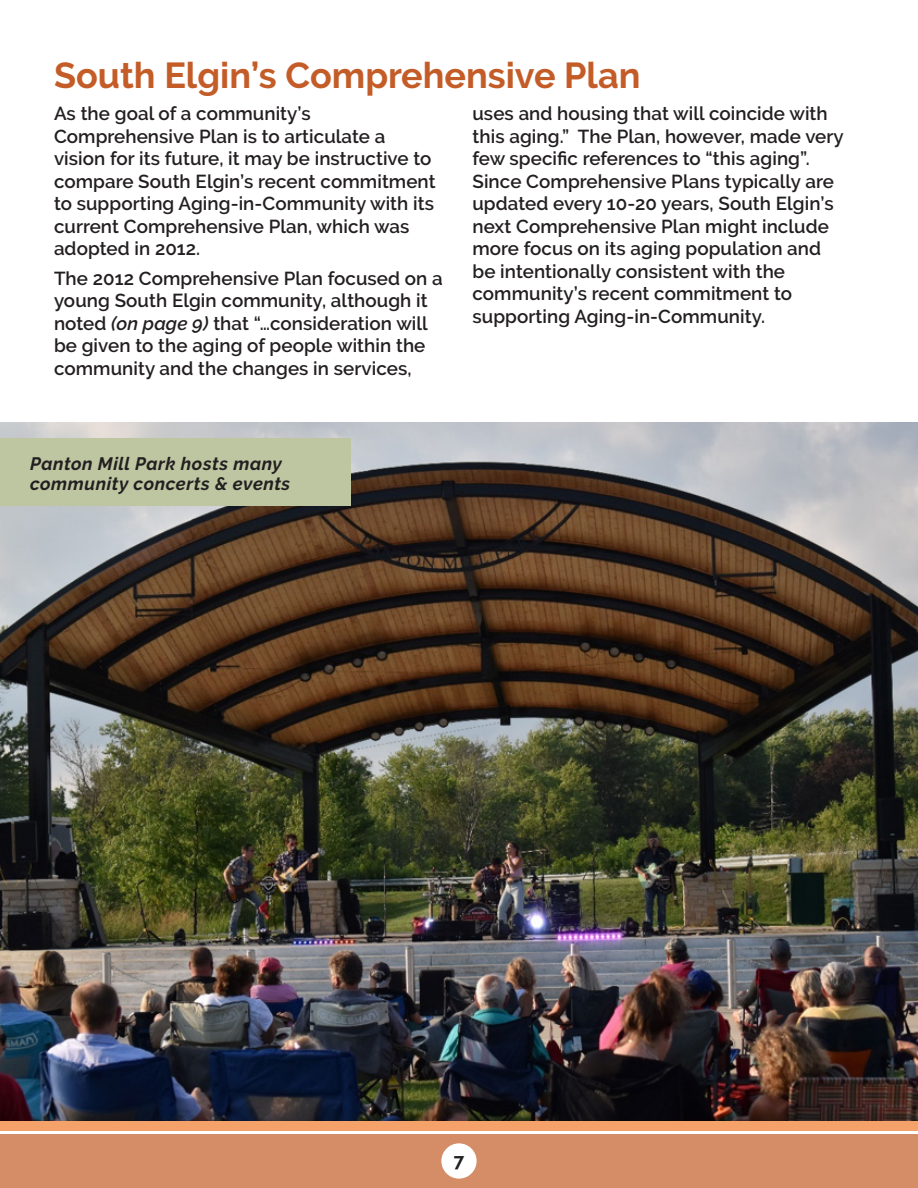
<style>
.page{position:relative;width:918px;height:1188px;background:#fff}
.page>*{position:absolute;margin:0;border:0;box-sizing:border-box;transform-origin:0 0}
.body{font:700 36px "Raleway";color:#c45c28}
.body-2{font:600 18.75px/22.5px "Raleway";letter-spacing:.005em;color:#231f20}
.t1{font:700 18.75px "Raleway";color:#231f20}
.body-3{font:italic 700 18px/20.2px "Raleway";letter-spacing:.03em;color:#231f20}
.s1{font-style:italic}
</style>
<div class="page">
<div style="left:0;top:1134px;width:918px;height:54px;background:#d58d68"></div>
<div style="left:0;top:1120px;width:918px;height:11px;background:#f4a269"></div>
<div style="left:441px;top:1143px;width:36px;height:36px;background:#fff;border-radius:50%"></div>
<img style="left:0;top:423px;width:918px;height:697px">
<div style="left:0;top:438px;width:351px;height:67px;background:#bdc6a1"></div>
<p class="body" style="left:54px;top:55px;width:588px">South Elgin’s Comprehensive Plan</p>
<p class="body-2" style="left:54px;top:103px;width:383px">As the goal of a community’s Comprehensive Plan is to articulate a vision for its future, it may be instructive to compare South Elgin’s recent commitment to supporting Aging-in-Community with its current Comprehensive Plan, which was adopted in 2012.</p>
<p class="body-2" style="left:54px;top:267px;width:390px">The 2012 Comprehensive Plan focused on a young South Elgin community, although it noted <span class="s1">(on page 9)</span> that “…consideration will be given to the aging of people within the community and the changes in services,</p>
<p class="body-2" style="left:472px;top:103px;width:373px">uses and housing that will coincide with this aging.” The Plan, however, made very few specific references to “this aging”.<br>Since Comprehensive Plans typically are updated every 10-20 years, South Elgin’s next Comprehensive Plan might include more focus on its aging population and be intentionally consistent with the community’s recent commitment to supporting Aging-in-Community.</p>
<p class="body-3" style="left:30px;top:453px;width:262px">Panton Mill Park hosts many community concerts &amp; events</p>
<p class="t1" style="left:454px;top:1149px;width:12px">7</p>
</div>
